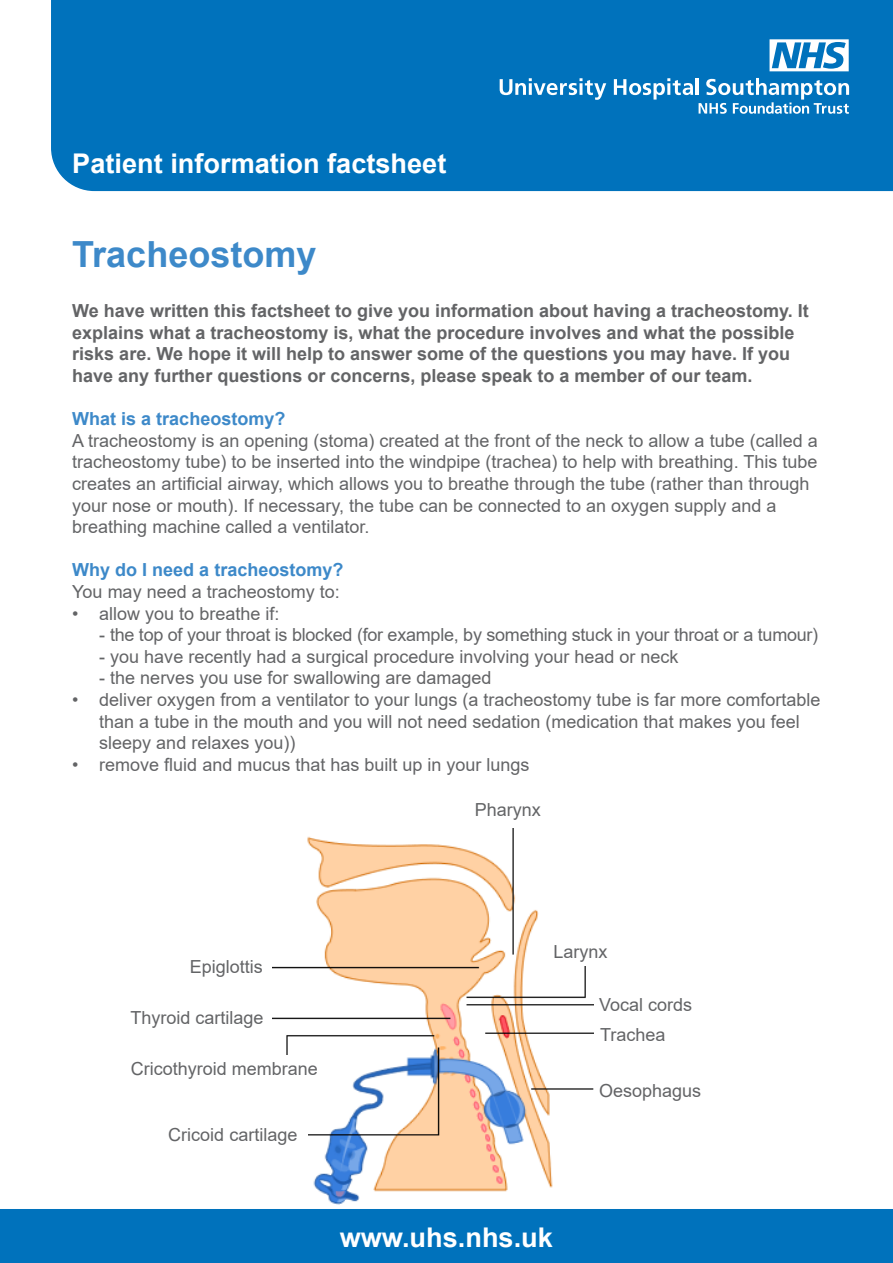
<style>
.page{position:relative;width:893px;height:1263px;background:#fff}
.page>*{position:absolute;margin:0;border:0;box-sizing:border-box;transform-origin:0 0}
.t1{font:700 36px "Arial";color:#3d89c9}
.t2{font:700 27.15px "Arial";color:#fff}
.t3{font:18px/21.6px "Arial";color:#636466}
.t4{font:700 18px/21.6px "Arial";color:#636466}
.t5{font:700 18px "Arial";color:#3d89c9}
</style>
<div class="page">
<div style="left:51px;top:0;width:842px;height:192px;background:#0072bc"></div>
<div style="left:0;top:1209px;width:893px;height:54px;background:#0072bc"></div>
<svg style="left:500px;top:78px;width:106px;height:22px"></svg>
<svg style="left:614px;top:78px;width:79px;height:22px"></svg>
<hr style="left:696px;top:78px;width:3px;height:17px;background:#fff">
<svg style="left:699px;top:78px;width:150px;height:36px"></svg>
<svg style="left:769px;top:39px;width:80px;height:32px"></svg>
<img style="left:272px;top:829px;width:322px;height:376px">
<div style="left:272px;top:1123px;width:36px;height:34px;background:#fff"></div>
<div style="left:272px;top:1055px;width:71px;height:34px;background:#fff"></div>
<div style="left:551px;top:932px;width:71px;height:34px;background:#fff"></div>
<h2 class="t2" style="left:72px;top:144px;width:376px">Patient information factsheet</h2>
<h1 class="t1" style="left:72px;top:229px;width:246px">Tracheostomy</h1>
<p class="t4" style="left:72px;top:300px;width:738px">We have written this factsheet to give you information about having a tracheostomy. It explains what a tracheostomy is, what the procedure involves and what the possible risks are. We hope it will help to answer some of the questions you may have. If you have any further questions or concerns, please speak to a member of our team.</p>
<p class="t5" style="left:72px;top:406px;width:215px">What is a tracheostomy?</p>
<p class="t3" style="left:72px;top:430px;width:747px">A tracheostomy is an opening (stoma) created at the front of the neck to allow a tube (called a tracheostomy tube) to be inserted into the windpipe (trachea) to help with breathing. This tube creates an artificial airway, which allows you to breathe through the tube (rather than through your nose or mouth). If necessary, the tube can be connected to an oxygen supply and a breathing machine called a ventilator.</p>
<p class="t5" style="left:72px;top:557px;width:273px">Why do I need a tracheostomy?</p>
<p class="t3" style="left:72px;top:581px;width:269px">You may need a tracheostomy to:</p>
<p class="t3" style="left:72px;top:602px;width:209px">• allow you to breathe if:</p>
<p class="t3" style="left:99px;top:624px;width:720px">- the top of your throat is blocked (for example, by something stuck in your throat or a tumour)</p>
<p class="t3" style="left:99px;top:646px;width:581px">- you have recently had a surgical procedure involving your head or neck</p>
<p class="t3" style="left:99px;top:667px;width:394px">- the nerves you use for swallowing are damaged</p>
<p class="t3" style="left:99px;top:689px;width:723px;text-indent:-27px">• deliver oxygen from a ventilator to your lungs (a tracheostomy tube is far more comfortable than a tube in the mouth and you will not need sedation (medication that makes you feel sleepy and relaxes you))</p>
<p class="t3" style="left:72px;top:754px;width:459px">• remove fluid and mucus that has built up in your lungs</p>
<p class="t3" style="left:475px;top:799px;width:68px">Pharynx</p>
<p class="t3" style="left:190px;top:956px;width:75px">Epiglottis</p>
<p class="t3" style="left:130px;top:1006px;width:135px">Thyroid cartilage</p>
<p class="t3" style="left:131px;top:1058px;width:189px">Cricothyroid membrane</p>
<p class="t3" style="left:168px;top:1124px;width:131px">Cricoid cartilage</p>
<p class="t3" style="left:553px;top:941px;width:56px">Larynx</p>
<p class="t3" style="left:599px;top:989px;width:95px;line-height:30.3px">Vocal cords<br>Trachea</p>
<p class="t3" style="left:599px;top:1079px;width:104px">Oesophagus</p>
<h2 class="t2" style="left:340px;top:1218px;width:215px">www.uhs.nhs.uk</h2>
</div>
